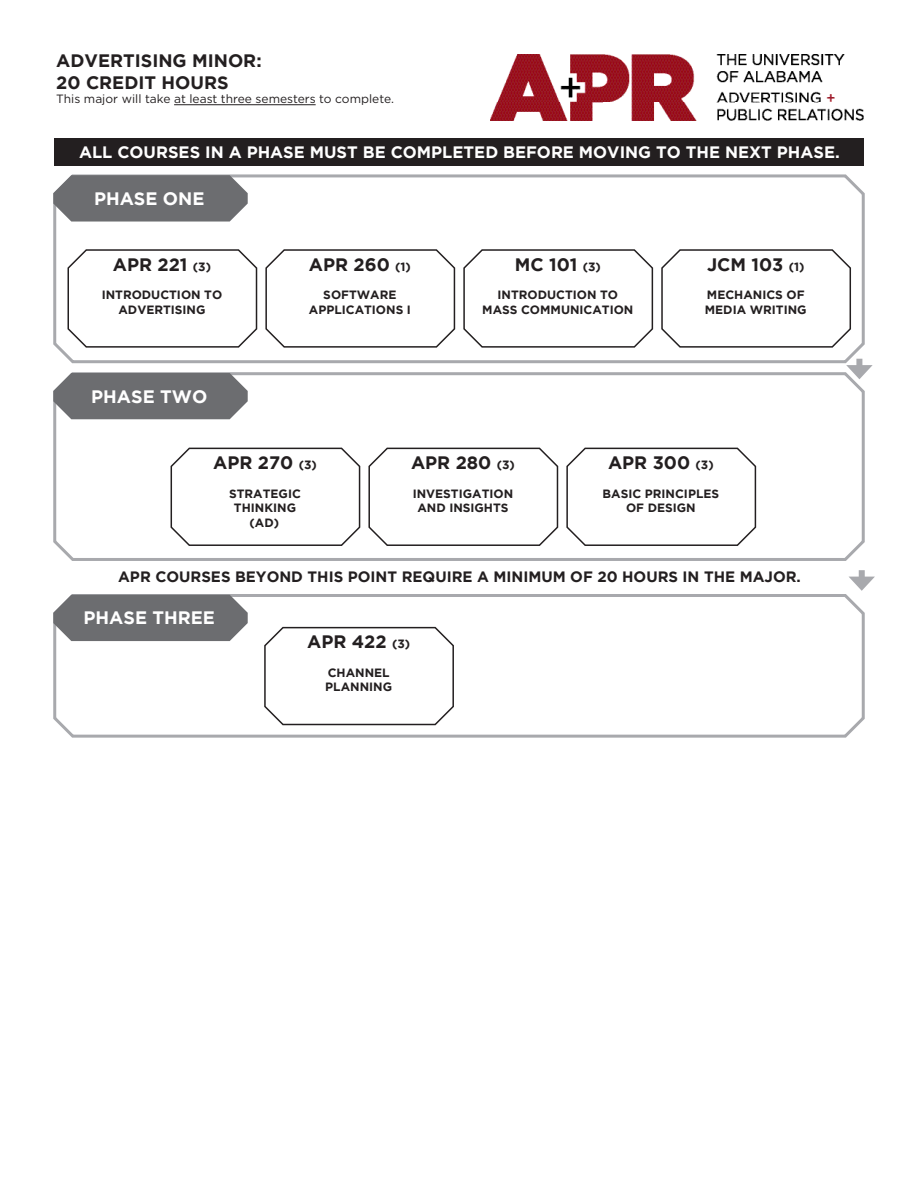
<style>
.page{position:relative;width:918px;height:1188px;background:#fff}
.page>*{position:absolute;margin:0;border:0;box-sizing:border-box;transform-origin:0 0}
.t1{font:700 18px "Gotham";color:#231f20}
.t2{font:700 18px "Gotham";color:#fff}
.t3{font:700 16.5px "Gotham";color:#fff}
.t4{font:700 15px "Gotham";color:#231f20}
.t5{font:700 12px/14.4px "Gotham";color:#231f20;text-align:center}
.t6{font:12px "Gotham";color:#231f20}
.s1{font-size:12px}
</style>
<div class="page">
<svg style="left:53px;top:174px;width:812px;height:191px"></svg>
<svg style="left:53px;top:372px;width:812px;height:189px"></svg>
<svg style="left:53px;top:594px;width:812px;height:144px"></svg>
<svg style="left:53px;top:175px;width:195px;height:47px;background:#77787b"></svg>
<svg style="left:67px;top:248px;width:191px;height:100px"></svg>
<svg style="left:265px;top:248px;width:191px;height:100px"></svg>
<svg style="left:463px;top:248px;width:191px;height:100px"></svg>
<svg style="left:661px;top:248px;width:191px;height:100px"></svg>
<svg style="left:53px;top:373px;width:195px;height:46px;background:#757679"></svg>
<svg style="left:53px;top:595px;width:195px;height:46px;background:#767779"></svg>
<svg style="left:170px;top:446px;width:191px;height:101px"></svg>
<svg style="left:368px;top:446px;width:191px;height:101px"></svg>
<svg style="left:566px;top:446px;width:191px;height:101px"></svg>
<svg style="left:263px;top:626px;width:192px;height:100px"></svg>
<div style="left:55px;top:138px;width:809px;height:27px;background:#231f20"></div>
<div style="left:856px;top:359px;width:6px;height:11px;background:#a8a9ad"></div>
<svg style="left:846px;top:365px;width:27px;height:14px"></svg>
<div style="left:859px;top:570px;width:6px;height:12px;background:#a8a9ad"></div>
<svg style="left:849px;top:577px;width:26px;height:14px"></svg>
<hr style="left:174px;top:104px;width:142px;height:1px;background:#231f20">
<img style="left:491px;top:54px;width:372px;height:66px">
<p class="t1" style="left:56px;top:50px;width:207px">ADVERTISING MINOR:</p>
<p class="t1" style="left:56px;top:72px;width:174px">20 CREDIT HOURS</p>
<p class="t6" style="left:56px;top:92px;width:339px">This major will take at least three semesters to complete.</p>
<p class="t3" style="left:79px;top:142px;width:762px">ALL COURSES IN A PHASE MUST BE COMPLETED BEFORE MOVING TO THE NEXT PHASE.</p>
<p class="t2" style="left:94px;top:188px;width:112px">PHASE ONE</p>
<p class="t1" style="left:113px;top:254px;width:100px">APR 221 <span class="s1">(3)</span></p>
<p class="t5" style="left:102px;top:288px;width:122px">INTRODUCTION TO<br>ADVERTISING</p>
<p class="t2" style="left:91px;top:386px;width:118px">PHASE TWO</p>
<p class="t1" style="left:309px;top:254px;width:104px">APR 260 <span class="s1">(1)</span></p>
<p class="t5" style="left:309px;top:288px;width:104px">SOFTWARE<br>APPLICATIONS I</p>
<p class="t1" style="left:515px;top:254px;width:88px">MC 101 <span class="s1">(3)</span></p>
<p class="t5" style="left:482px;top:288px;width:153px">INTRODUCTION TO<br>MASS COMMUNICATION</p>
<p class="t1" style="left:707px;top:254px;width:99px">JCM 103 <span class="s1">(1)</span></p>
<p class="t5" style="left:705px;top:288px;width:103px;text-align:left">MECHANICS OF<br>MEDIA WRITING</p>
<p class="t1" style="left:213px;top:452px;width:105px">APR 270 <span class="s1">(3)</span></p>
<p class="t5" style="left:229px;top:486px;width:73px">STRATEGIC<br>THINKING (AD)</p>
<p class="t1" style="left:411px;top:452px;width:105px">APR 280 <span class="s1">(3)</span></p>
<p class="t5" style="left:413px;top:486px;width:102px">INVESTIGATION<br>AND INSIGHTS</p>
<p class="t1" style="left:608px;top:452px;width:107px">APR 300 <span class="s1">(3)</span></p>
<p class="t5" style="left:603px;top:486px;width:118px">BASIC PRINCIPLES<br>OF DESIGN</p>
<p class="t4" style="left:118px;top:568px;width:684px">APR COURSES BEYOND THIS POINT REQUIRE A MINIMUM OF 20 HOURS IN THE MAJOR.</p>
<p class="t2" style="left:84px;top:608px;width:133px">PHASE THREE</p>
<p class="t1" style="left:307px;top:632px;width:105px">APR 422 <span class="s1">(3)</span></p>
<p class="t5" style="left:325px;top:665px;width:68px;text-align:left">CHANNEL<br>PLANNING</p>
</div>
